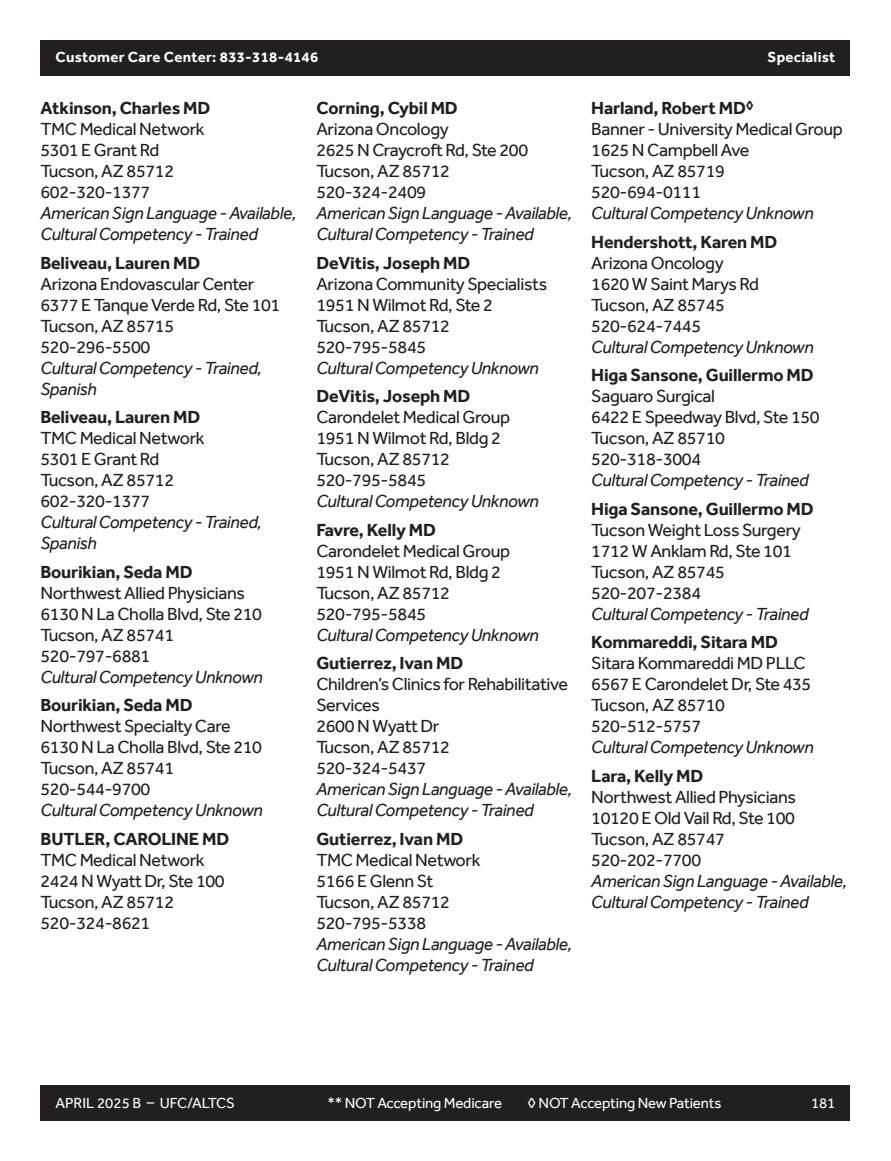
<style>
.page{position:relative;width:891px;height:1161px;background:#fff}
.page>*{position:absolute;margin:0;border:0;box-sizing:border-box;transform-origin:0 0}
.t1{font:18px/21px "Effra";letter-spacing:-.02em;color:#231f20}
.t2{font:italic 18px/21px "Effra";letter-spacing:-.02em;color:#231f20}
.t3{font:700 18px "Effra";letter-spacing:-.01em;color:#231f20}
.t4{font:15px "Effra";letter-spacing:-.01em;color:#fff}
.t5{font:700 15px "Effra";letter-spacing:.02em;color:#fff}
</style>
<div class="page">
<div style="left:40px;top:40px;width:810px;height:36px;background:#231f20"></div>
<div style="left:40px;top:1085px;width:810px;height:35px;background:#231f20"></div>
<p class="t5" style="left:56px;top:48px;width:264px">Customer Care Center: 833-318-4146</p>
<p class="t5" style="left:768px;top:48px;width:69px">Specialist</p>
<h6 class="t3" style="left:40px;top:97px;width:171px">Atkinson, Charles MD</h6>
<p class="t1" style="left:40px;top:118px;width:166px">TMC Medical Network</p>
<p class="t1" style="left:40px;top:139px;width:135px">5301 E Grant Rd<br>Tucson, AZ 85712</p>
<p class="t1" style="left:40px;top:181px;width:111px">602-320-1377</p>
<p class="t2" style="left:40px;top:202px;width:257px">American Sign Language - Available,<br>Cultural Competency - Trained</p>
<h6 class="t3" style="left:40px;top:252px;width:161px">Beliveau, Lauren MD</h6>
<p class="t1" style="left:40px;top:273px;width:215px">Arizona Endovascular Center</p>
<p class="t1" style="left:40px;top:294px;width:241px">6377 E Tanque Verde Rd, Ste 101<br>Tucson, AZ 85715</p>
<p class="t1" style="left:40px;top:336px;width:111px">520-296-5500</p>
<p class="t2" style="left:40px;top:357px;width:223px">Cultural Competency - Trained,<br>Spanish</p>
<h6 class="t3" style="left:40px;top:406px;width:161px">Beliveau, Lauren MD</h6>
<p class="t1" style="left:40px;top:427px;width:166px">TMC Medical Network</p>
<p class="t1" style="left:40px;top:448px;width:135px">5301 E Grant Rd<br>Tucson, AZ 85712</p>
<p class="t1" style="left:40px;top:490px;width:111px">602-320-1377</p>
<p class="t2" style="left:40px;top:511px;width:223px">Cultural Competency - Trained,<br>Spanish</p>
<h6 class="t3" style="left:40px;top:561px;width:154px">Bourikian, Seda MD</h6>
<p class="t1" style="left:40px;top:582px;width:206px">Northwest Allied Physicians</p>
<p class="t1" style="left:40px;top:603px;width:223px">6130 N La Cholla Blvd, Ste 210<br>Tucson, AZ 85741</p>
<p class="t1" style="left:40px;top:645px;width:111px">520-797-6881</p>
<p class="t2" style="left:40px;top:666px;width:224px">Cultural Competency Unknown</p>
<h6 class="t3" style="left:40px;top:695px;width:154px">Bourikian, Seda MD</h6>
<p class="t1" style="left:40px;top:716px;width:192px">Northwest Specialty Care</p>
<p class="t1" style="left:40px;top:737px;width:223px">6130 N La Cholla Blvd, Ste 210<br>Tucson, AZ 85741</p>
<p class="t1" style="left:40px;top:779px;width:111px">520-544-9700</p>
<p class="t2" style="left:40px;top:800px;width:224px">Cultural Competency Unknown</p>
<h6 class="t3" style="left:40px;top:828px;width:190px">BUTLER, CAROLINE MD</h6>
<p class="t1" style="left:40px;top:849px;width:166px">TMC Medical Network</p>
<p class="t1" style="left:40px;top:870px;width:186px">2424 N Wyatt Dr, Ste 100<br>Tucson, AZ 85712</p>
<p class="t1" style="left:40px;top:912px;width:111px">520-324-8621</p>
<h6 class="t3" style="left:316px;top:97px;width:143px">Corning, Cybil MD</h6>
<p class="t1" style="left:316px;top:118px;width:134px">Arizona Oncology</p>
<p class="t1" style="left:316px;top:139px;width:213px">2625 N Craycroft Rd, Ste 200<br>Tucson, AZ 85712</p>
<p class="t1" style="left:316px;top:181px;width:111px">520-324-2409</p>
<p class="t2" style="left:316px;top:202px;width:257px">American Sign Language - Available,<br>Cultural Competency - Trained</p>
<h6 class="t3" style="left:316px;top:252px;width:155px">DeVitis, Joseph MD</h6>
<p class="t1" style="left:316px;top:273px;width:232px">Arizona Community Specialists</p>
<p class="t1" style="left:316px;top:294px;width:178px">1951 N Wilmot Rd, Ste 2<br>Tucson, AZ 85712</p>
<p class="t1" style="left:316px;top:336px;width:111px">520-795-5845</p>
<p class="t2" style="left:316px;top:357px;width:224px">Cultural Competency Unknown</p>
<h6 class="t3" style="left:316px;top:385px;width:155px">DeVitis, Joseph MD</h6>
<p class="t1" style="left:316px;top:406px;width:195px">Carondelet Medical Group</p>
<p class="t1" style="left:316px;top:427px;width:186px">1951 N Wilmot Rd, Bldg 2<br>Tucson, AZ 85712</p>
<p class="t1" style="left:316px;top:469px;width:111px">520-795-5845</p>
<p class="t2" style="left:316px;top:490px;width:224px">Cultural Competency Unknown</p>
<h6 class="t3" style="left:316px;top:519px;width:121px">Favre, Kelly MD</h6>
<p class="t1" style="left:316px;top:540px;width:195px">Carondelet Medical Group</p>
<p class="t1" style="left:316px;top:561px;width:186px">1951 N Wilmot Rd, Bldg 2<br>Tucson, AZ 85712</p>
<p class="t1" style="left:316px;top:603px;width:111px">520-795-5845</p>
<p class="t2" style="left:316px;top:624px;width:224px">Cultural Competency Unknown</p>
<h6 class="t3" style="left:316px;top:653px;width:148px">Gutierrez, Ivan MD</h6>
<p class="t1" style="left:316px;top:674px;width:253px">Children’s Clinics for Rehabilitative<br>Services</p>
<p class="t1" style="left:316px;top:716px;width:135px">2600 N Wyatt Dr<br>Tucson, AZ 85712</p>
<p class="t1" style="left:316px;top:758px;width:111px">520-324-5437</p>
<p class="t2" style="left:316px;top:779px;width:257px">American Sign Language - Available,<br>Cultural Competency - Trained</p>
<h6 class="t3" style="left:316px;top:828px;width:148px">Gutierrez, Ivan MD</h6>
<p class="t1" style="left:316px;top:849px;width:166px">TMC Medical Network</p>
<p class="t1" style="left:316px;top:870px;width:135px">5166 E Glenn St<br>Tucson, AZ 85712</p>
<p class="t1" style="left:316px;top:912px;width:111px">520-795-5338</p>
<p class="t2" style="left:316px;top:933px;width:257px">American Sign Language - Available,<br>Cultural Competency - Trained</p>
<h6 class="t3" style="left:591px;top:97px;width:164px">Harland, Robert MD<sup>◊</sup></h6>
<p class="t1" style="left:591px;top:118px;width:253px">Banner - University Medical Group</p>
<p class="t1" style="left:591px;top:139px;width:160px">1625 N Campbell Ave<br>Tucson, AZ 85719</p>
<p class="t1" style="left:591px;top:181px;width:111px">520-694-0111</p>
<p class="t2" style="left:591px;top:202px;width:224px">Cultural Competency Unknown</p>
<h6 class="t3" style="left:591px;top:231px;width:187px">Hendershott, Karen MD</h6>
<p class="t1" style="left:591px;top:252px;width:134px">Arizona Oncology</p>
<p class="t1" style="left:591px;top:273px;width:169px">1620 W Saint Marys Rd<br>Tucson, AZ 85745</p>
<p class="t1" style="left:591px;top:315px;width:111px">520-624-7445</p>
<p class="t2" style="left:591px;top:336px;width:224px">Cultural Competency Unknown</p>
<h6 class="t3" style="left:591px;top:364px;width:224px">Higa Sansone, Guillermo MD</h6>
<p class="t1" style="left:591px;top:385px;width:125px">Saguaro Surgical</p>
<p class="t1" style="left:591px;top:406px;width:230px">6422 E Speedway Blvd, Ste 150<br>Tucson, AZ 85710</p>
<p class="t1" style="left:591px;top:448px;width:111px">520-318-3004</p>
<p class="t2" style="left:591px;top:469px;width:219px">Cultural Competency - Trained</p>
<h6 class="t3" style="left:591px;top:498px;width:224px">Higa Sansone, Guillermo MD</h6>
<p class="t1" style="left:591px;top:519px;width:211px">Tucson Weight Loss Surgery</p>
<p class="t1" style="left:591px;top:540px;width:202px">1712 W Anklam Rd, Ste 101<br>Tucson, AZ 85745</p>
<p class="t1" style="left:591px;top:582px;width:111px">520-207-2384</p>
<p class="t2" style="left:591px;top:603px;width:219px">Cultural Competency - Trained</p>
<h6 class="t3" style="left:591px;top:632px;width:188px">Kommareddi, Sitara MD</h6>
<p class="t1" style="left:591px;top:653px;width:216px">Sitara Kommareddi MD PLLC</p>
<p class="t1" style="left:591px;top:674px;width:222px">6567 E Carondelet Dr, Ste 435<br>Tucson, AZ 85710</p>
<p class="t1" style="left:591px;top:716px;width:111px">520-512-5757</p>
<p class="t2" style="left:591px;top:737px;width:224px">Cultural Competency Unknown</p>
<h6 class="t3" style="left:591px;top:765px;width:113px">Lara, Kelly MD</h6>
<p class="t1" style="left:591px;top:786px;width:206px">Northwest Allied Physicians</p>
<p class="t1" style="left:591px;top:807px;width:205px">10120 E Old Vail Rd, Ste 100<br>Tucson, AZ 85747</p>
<p class="t1" style="left:591px;top:849px;width:111px">520-202-7700</p>
<p class="t2" style="left:591px;top:870px;width:257px">American Sign Language - Available,<br>Cultural Competency - Trained</p>
<p class="t4" style="left:56px;top:1094px;width:181px">APRIL 2025 B – UFC/ALTCS</p>
<p class="t4" style="left:327px;top:1094px;width:176px">** NOT Accepting Medicare</p>
<p class="t4" style="left:528px;top:1094px;width:195px">◊ NOT Accepting New Patients</p>
<p class="t4" style="left:811px;top:1094px;width:26px">181</p>
</div>
